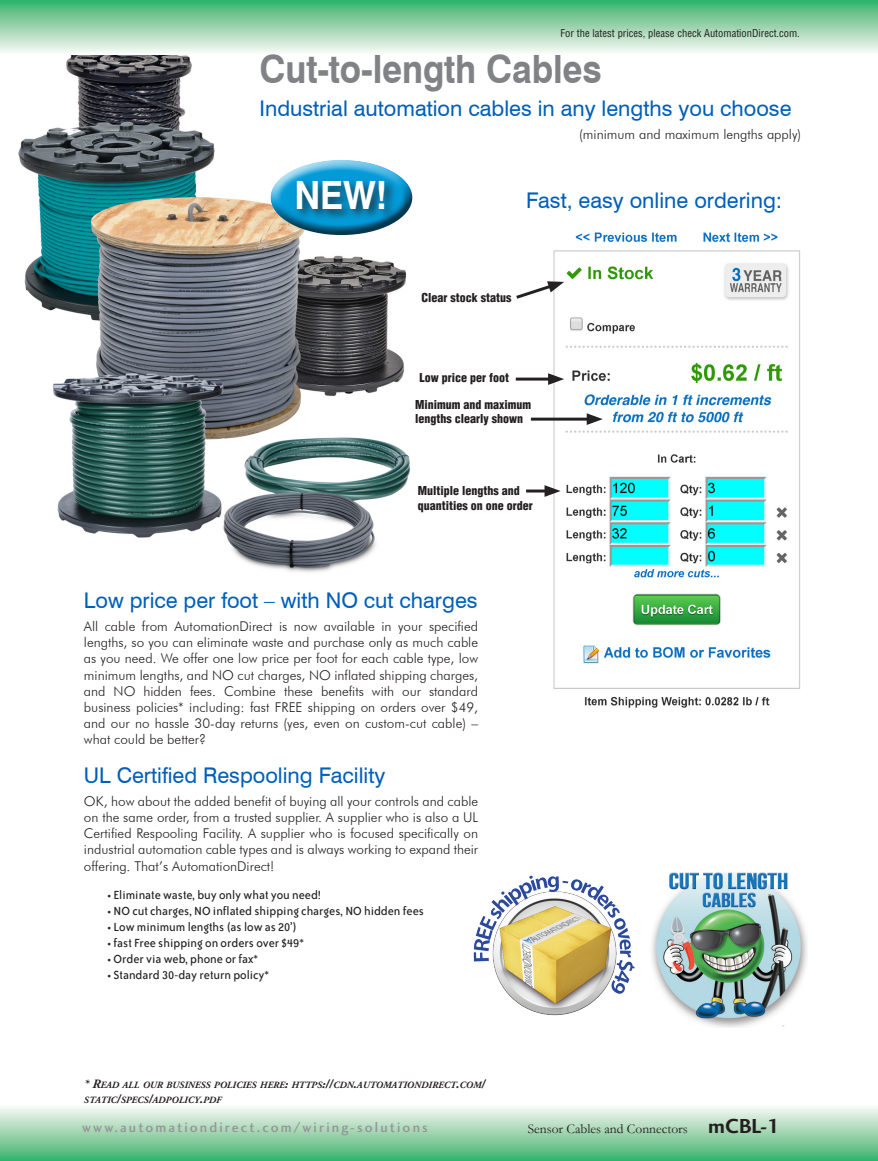
<style>
.page{position:relative;width:878px;height:1161px;background:#fff}
.page>*{position:absolute;margin:0;border:0;box-sizing:border-box;transform-origin:0 0}
.Head{font:700 39px "Swiss 721 BT";letter-spacing:-.005em;color:#808285;scale:.9 1}
.Head-2{font:700 39px "Swiss 721 BT";color:#fff;scale:.9 1}
.Subhead{font:21.6px "Swiss 721 BT";color:#005fb9}
.t1{font:14.25px "Charlotte Sans Medium Plain";letter-spacing:.15em;color:#939598}
.Body{font:300 13.5px/16.2px "Futura BT";color:#231f20;text-align:justify}
.Bullet_List{font:13.5px "Bailey Sans ITC";letter-spacing:-.005em;color:#231f20}
.Subhead-2{font:300 13.5px "Futura BT";color:#231f20}
.t2{font:13.5px "Garamond";color:#231f20}
.t3{font:900 condensed 12px "Helvetica";color:#231f20}
.t4{font:condensed 10.5px "Helvetica";color:#231f20}
.t5{font:italic 700 9.6px/15.3px "Adobe Garamond";color:#231f20}
.s1{font-size:12.75px}
.s2{font-family:"Charlotte Sans Bold Plain";font-size:21px}
</style>
<div class="page">
<img style="left:18px;top:55px;width:393px;height:517px">
<div style="left:0;top:1104px;width:878px;height:57px;background:linear-gradient(to bottom,#fffbf9,#3bb26b)"></div>
<div style="left:0;top:0;width:878px;height:55px;background:linear-gradient(to bottom,#38b16a,#fffaf7)"></div>
<img style="left:547px;top:232px;width:253px;height:476px">
<hr style="left:531px;top:418px;width:61px;height:3px;background:#231f20">
<svg style="left:586px;top:413px;width:16px;height:12px"></svg>
<svg style="left:516px;top:281px;width:48px;height:20px"></svg>
<hr style="left:515px;top:378px;width:38px;height:3px;background:#231f20">
<svg style="left:548px;top:373px;width:16px;height:12px"></svg>
<hr style="left:526px;top:490px;width:24px;height:3px;background:#231f20">
<svg style="left:544px;top:485px;width:16px;height:12px"></svg>
<img style="left:652px;top:872px;width:155px;height:156px">
<div style="left:269px;top:159px;width:145px;height:47px;background:#fff;opacity:.79"></div>
<div style="left:269px;top:180px;width:145px;height:57px;background:#231f20;opacity:.85"></div>
<div style="left:294px;top:178px;width:103px;height:43px;background:#231f20;opacity:.75"></div>
<img style="left:473px;top:875px;width:162px;height:141px">
<p class="t4" style="left:560px;top:26px;width:241px">For the latest prices, please check AutomationDirect.com.</p>
<p class="Head" style="left:259px;top:43px;width:381px">Cut-to-length Cables</p>
<p class="Subhead" style="left:259px;top:94px;width:533px">Industrial automation cables in any lengths you choose</p>
<p class="Subhead-2" style="left:579px;top:126px;width:223px">(minimum and maximum lengths apply)</p>
<p class="Head-2" style="left:294px;top:169px;width:105px">NEW!</p>
<p class="Subhead" style="left:526px;top:186px;width:258px">Fast, easy online ordering:</p>
<p class="t3" style="left:421px;top:290px;width:91px">Clear stock status</p>
<p class="t3" style="left:419px;top:370px;width:91px">Low price per foot</p>
<p class="t3" style="left:415px;top:397px;width:117px">Minimum and maximum</p>
<p class="t3" style="left:415px;top:411px;width:109px">lengths clearly shown</p>
<p class="t3" style="left:418px;top:483px;width:103px">Multiple lengths and</p>
<p class="t3" style="left:418px;top:498px;width:116px">quantities on one order</p>
<p class="Subhead" style="left:84px;top:587px;width:395px">Low price per foot – with NO cut charges</p>
<p class="Body" style="left:84px;top:618px;width:395px">All cable from AutomationDirect is now available in your specified lengths, so you can eliminate waste and purchase only as much cable as you need. We offer one low price per foot for each cable type, low minimum lengths, and NO cut charges, NO inflated shipping charges, and NO hidden fees. Combine these benefits with our standard business policies* including: fast FREE shipping on orders over $49, and our no hassle 30-day returns (yes, even on custom-cut cable) – what could be better?</p>
<p class="Subhead" style="left:84px;top:761px;width:303px">UL Certified Respooling Facility</p>
<p class="Body" style="left:84px;top:793px;width:395px">OK, how about the added benefit of buying all your controls and cable on the same order, from a trusted supplier. A supplier who is also a UL Certified Respooling Facility. A supplier who is focused specifically on industrial automation cable types and is always working to expand their offering. That’s AutomationDirect!</p>
<p class="Bullet_List" style="left:107px;top:888px;width:215px">• Eliminate waste, buy only what you need!</p>
<p class="Bullet_List" style="left:107px;top:904px;width:318px">• NO cut charges, NO inflated shipping charges, NO hidden fees</p>
<p class="Bullet_List" style="left:107px;top:920px;width:191px">• Low minimum lengths (as low as 20’)</p>
<p class="Bullet_List" style="left:107px;top:936px;width:198px">• fast Free shipping on orders over $49*</p>
<p class="Bullet_List" style="left:107px;top:952px;width:152px">• Order via web, phone or fax*</p>
<p class="Bullet_List" style="left:107px;top:968px;width:163px">• Standard 30-day return policy*</p>
<p class="t5" style="left:84px;top:1077px;width:403px"><span class="s1">* R</span>EAD ALL OUR BUSINESS POLICIES HERE<span class="s1">:</span> HTTPS<span class="s1">://</span>CDN<span class="s1">.</span>AUTOMATIONDIRECT<span class="s1">.</span>COM<span class="s1">/<br></span>STATIC<span class="s1">/</span>SPECS<span class="s1">/</span>ADPOLICY<span class="s1">.</span>PDF</p>
<p class="t1" style="left:82px;top:1119px;width:347px">www.automationdirect.com/wiring-solutions</p>
<p class="t2" style="left:527px;top:1119px;width:254px">Sensor Cables and Connectors <span class="s2">mCBL-1</span></p>
</div>
